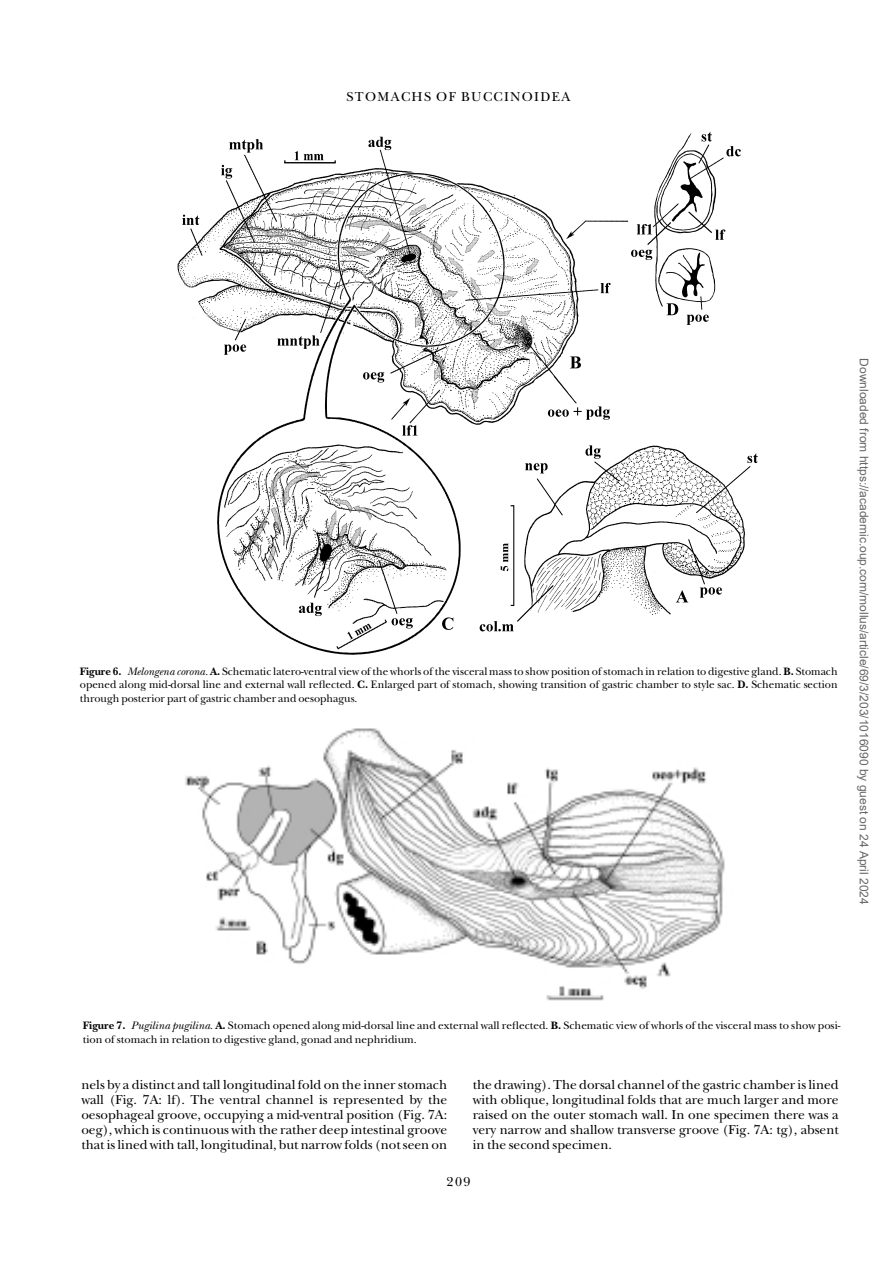
<style>
.page{position:relative;width:893px;height:1263px;background:#fff}
.page>*{position:absolute;margin:0;border:0;box-sizing:border-box;transform-origin:0 0}
.t1{font:13.5px/15px "New Baskerville";color:#000;text-align:justify}
.t2{font:13.5px "New Baskerville";letter-spacing:.1em;color:#000}
.t3{font:12px "Arial";color:#666}
.t4{font:11.25px/13.5px "New Baskerville";color:#000;text-align:justify}
.s1{font-weight:700}
.s2{font-style:italic}
</style>
<div class="page">
<img style="left:177px;top:131px;width:581px;height:524px">
<img style="left:185px;top:728px;width:540px;height:273px">
<p class="t2" style="left:346px;top:92px;width:225px">STOMACHS OF BUCCINOIDEA</p>
<p class="t4" style="left:80px;top:666px;width:759px"><span class="s1">Figure 6.</span> <span class="s2">Melongena corona.</span> <span class="s1">A.</span> Schematic latero-ventral view of the whorls of the visceral mass to show position of stomach in relation to digestive gland. <span class="s1">B.</span> Stomach opened along mid-dorsal line and external wall reflected. <span class="s1">C.</span> Enlarged part of stomach, showing transition of gastric chamber to style sac. <span class="s1">D.</span> Schematic section through posterior part of gastric chamber and oesophagus.</p>
<p class="t3" style="left:868px;top:358px;width:548px;rotate:90deg">Downloaded from https://academic.oup.com/mollus/article/69/3/203/1016090 by guest on 24 April 2024</p>
<p class="t4" style="left:83px;top:1020px;width:759px"><span class="s1">Figure 7.</span> <span class="s2">Pugilina pugilina.</span> <span class="s1">A.</span> Stomach opened along mid-dorsal line and external wall reflected. <span class="s1">B.</span> Schematic view of whorls of the visceral mass to show posi&shy;tion of stomach in relation to digestive gland, gonad and nephridium.</p>
<p class="t1" style="left:81px;top:1079px;width:367px">nels by a distinct and tall longitudinal fold on the inner stomach wall (Fig. 7A: lf). The ventral channel is represented by the oesophageal groove, occupying a mid-ventral position (Fig. 7A: oeg), which is continuous with the rather deep intestinal groove that is lined with tall, longitudinal, but narrow folds (not seen on</p>
<p class="t1" style="left:473px;top:1079px;width:367px">the drawing). The dorsal channel of the gastric chamber is lined with oblique, longitudinal folds that are much larger and more raised on the outer stomach wall. In one specimen there was a very narrow and shallow transverse groove (Fig. 7A: tg), absent in the second specimen.</p>
<p class="t1" style="left:446px;top:1175px;width:25px">209</p>
</div>
